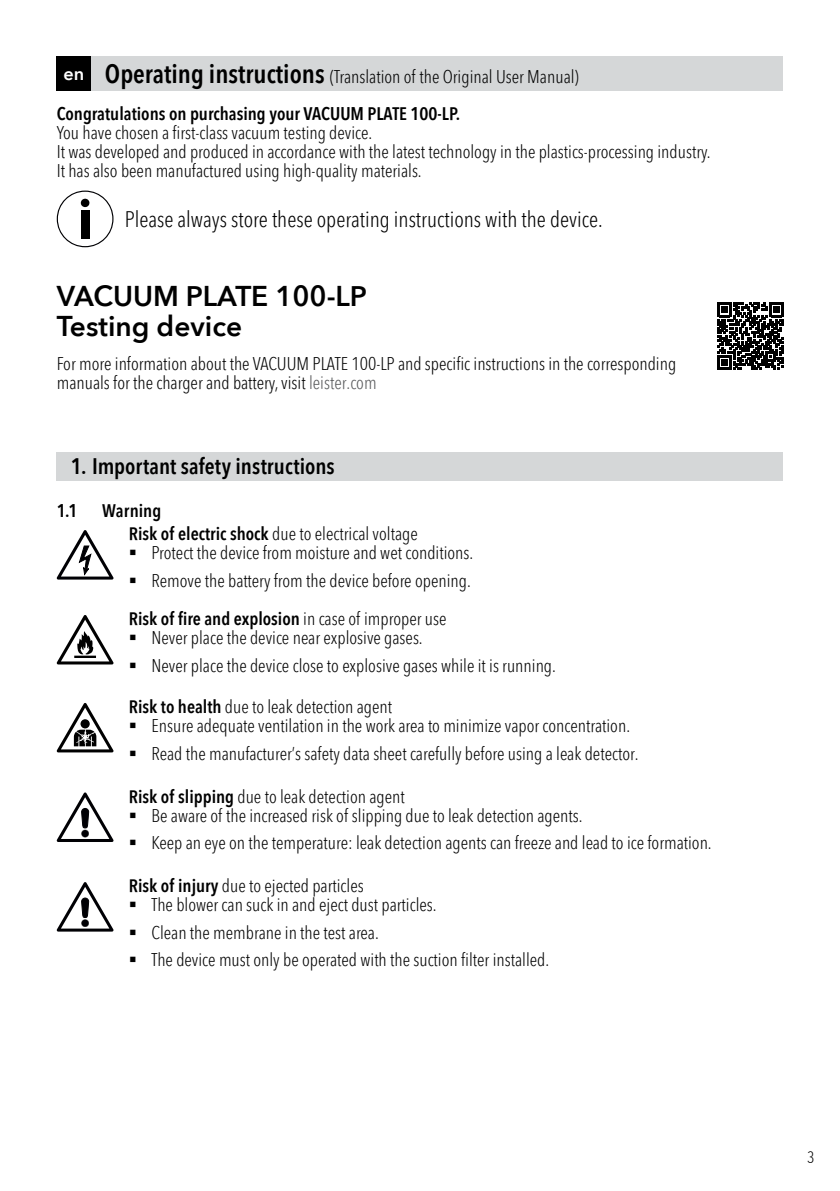
<style>
.page{position:relative;width:840px;height:1191px;background:#fff}
.page>*{position:absolute;margin:0;border:0;box-sizing:border-box;transform-origin:0 0}
.t1{font:600 28px/30px "Avenir Next World";color:#000}
.t2{font:300 condensed 22px "Avenir Next W1 G";color:#000}
.t3{font:22px "Avenir Next W1 G Cn Demi";color:#000}
.t4{font:300 condensed 18px/19px "Avenir Next W1 G";color:#000}
.t5{font:18px "Avenir Next W1 G Cn Demi";color:#000}
.t6{font:300 condensed 16px "Avenir Next W1 G";color:#000}
.s1{font-family:"Avenir Next W1 G Cn Demi";font-weight:400;font-stretch:normal;font-size:26px}
.s2{color:#58595b}
.s3{font-family:"Avenir Next W1 G Cn Demi";font-weight:400;font-stretch:normal}
.s4{font-family:"Avenir Next W1 G";font-weight:300;font-stretch:condensed}
</style>
<div class="page">
<svg style="left:717px;top:303px;width:66px;height:66px"></svg>
<svg style="left:57px;top:191px;width:56px;height:56px"></svg>
<div style="left:57px;top:452px;width:725px;height:28px;background:#d5d7d8"></div>
<div style="left:57px;top:57px;width:725px;height:34px;background:#d5d7d8"></div>
<div style="left:57px;top:57px;width:34px;height:34px;background:#000"></div>
<svg style="left:57px;top:530px;width:56px;height:49px"></svg>
<svg style="left:57px;top:615px;width:56px;height:49px"></svg>
<svg style="left:57px;top:703px;width:56px;height:49px"></svg>
<svg style="left:57px;top:792px;width:56px;height:50px"></svg>
<svg style="left:57px;top:882px;width:56px;height:49px"></svg>
<p class="t4" style="left:63px;top:65px;width:517px"><sup>en</sup> <span class="s1">Operating instructions</span> (Translation of the Original User Manual)</p>
<p class="t5" style="left:57px;top:99px;width:405px">Congratulations on purchasing your VACUUM PLATE 100-LP.</p>
<p class="t4" style="left:57px;top:122px;width:655px">You have chosen a first-class vacuum testing device.<br>It was developed and produced in accordance with the latest technology in the plastics-processing industry.<br>It has also been manufactured using high-quality materials.</p>
<p class="t2" style="left:125px;top:202px;width:479px">Please always store these operating instructions with the device.</p>
<h1 class="t1" style="left:57px;top:281px;width:311px">VACUUM PLATE 100-LP<br>Testing device</h1>
<p class="t4" style="left:57px;top:352px;width:620px">For more information about the VACUUM PLATE 100-LP and specific instructions in the corresponding manuals for the charger and battery,visit <span class="s2">leister.com</span></p>
<p class="t3" style="left:71px;top:449px;width:265px">1. Important safety instructions</p>
<p class="t5" style="left:57px;top:496px;width:22px">1.1</p>
<p class="t5" style="left:102px;top:496px;width:61px">Warning</p>
<p class="t4" style="left:151px;top:523px;width:323px;text-indent:-23px"><span class="s3">Risk of electric shock</span> due to electrical voltage<br>Protect the device from moisture and wet conditions.</p>
<p class="t4" style="left:151px;top:569px;width:320px">Remove the battery from the device before opening.</p>
<p class="t5" style="left:129px;top:604px;width:319px">Risk of fire and explosion <span class="s4">in case of improper use</span></p>
<p class="t4" style="left:151px;top:622px;width:405px;line-height:27.6px">Never place the device near explosive gases.<br>Never place the device close to explosive gases while it is running.</p>
<p class="t4" style="left:151px;top:695px;width:480px;text-indent:-23px"><span class="s3">Risk to health</span> due to leak detection agent<br>Ensure adequate ventilation in the work area to minimize vapor concentration.</p>
<p class="t4" style="left:151px;top:742px;width:488px">Read the manufacturer’s safety data sheet carefully before using a leak detector.</p>
<p class="t4" style="left:151px;top:785px;width:432px;text-indent:-23px"><span class="s3">Risk of slipping</span> due to leak detection agent<br>Be aware of the increased risk of slipping due to leak detection agents.</p>
<p class="t4" style="left:151px;top:831px;width:561px">Keep an eye on the temperature: leak detection agents can freeze and lead to ice formation.</p>
<p class="t4" style="left:151px;top:874px;width:286px;text-indent:-23px"><span class="s3">Risk of injury</span> due to ejected particles<br>The blower can suck in and eject dust particles.</p>
<p class="t4" style="left:151px;top:917px;width:399px;line-height:27.6px">Clean the membrane in the test area.<br>The device must only be operated with the suction filter installed.</p>
<p class="t6" style="left:806px;top:1145px;width:9px">3</p>
</div>
